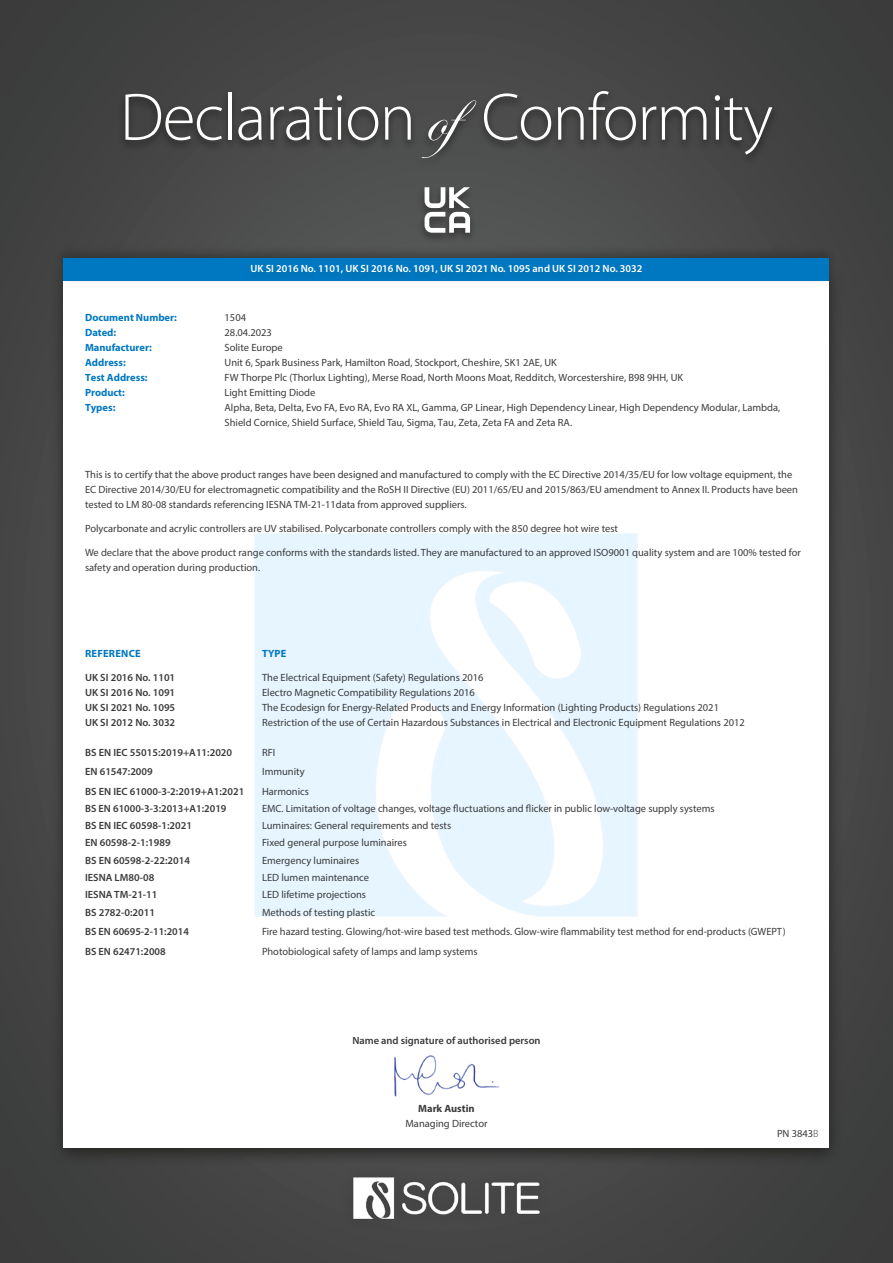
<style>
.page{position:relative;width:893px;height:1263px;background:#444}
.page>*{position:absolute;margin:0;border:0;box-sizing:border-box;transform-origin:0 0}
.t1{font:300 67.5px "Myriad Pro";letter-spacing:-.02em;color:#fff}
.t2{font:10.5px/15px "Myriad Pro";color:#3a3b3a}
.t3{font:600 10.5px "Myriad Pro";color:#3a3b3a}
.t4{font:700 10.5px "Myriad Pro";color:#0078c1}
.t5{font:600 10.5px "Myriad Pro";color:#fff}
.t6{font:700 10.5px "Myriad Pro";color:#3a3b3a}
.t7{font:700 10.5px "Myriad Pro";letter-spacing:.02em;color:#0078c1}
.s1{font-family:"Edwardian Script ITC";font-weight:400;font-size:75px}
.s2{font-weight:300}
</style>
<div class="page">
<div style="left:49px;top:264px;width:794px;height:903px;background:#1d1d1b;opacity:.8"></div>
<div style="left:64px;top:274px;width:765px;height:874px;background:#fff"></div>
<div style="left:55px;top:245px;width:781px;height:40px;background:#1d1d1b;opacity:.4"></div>
<div style="left:64px;top:258px;width:765px;height:23px;background:#0078c1"></div>
<img style="left:340px;top:1159px;width:213px;height:60px">
<img style="left:255px;top:533px;width:383px;height:383px">
<div style="left:417px;top:185px;width:60px;height:59px;background:#1d1d1b;opacity:.6"></div>
<svg style="left:425px;top:187px;width:45px;height:46px"></svg>
<div style="left:247px;top:264px;width:399px;height:18px;background:#0076bf"></div>
<img style="left:394px;top:1055px;width:106px;height:42px">
<h1 class="t1" style="left:120px;top:77px;width:655px">Declaration <span class="s1">of</span>Conformity</h1>
<p class="t5" style="left:250px;top:262px;width:393px">UK SI 2016 No. 1101, UK SI 2016 No. 1091, UK SI 2021 No. 1095 and UK SI 2012 No. 3032</p>
<p class="t4" style="left:85px;top:311px;width:93px">Document Number:</p>
<p class="t2" style="left:225px;top:310px;width:23px">1504</p>
<p class="t4" style="left:85px;top:326px;width:33px">Dated:</p>
<p class="t2" style="left:225px;top:325px;width:49px">28.04.2023</p>
<p class="t4" style="left:85px;top:341px;width:68px">Manufacturer:</p>
<p class="t2" style="left:225px;top:340px;width:60px">Solite Europe</p>
<p class="t4" style="left:85px;top:356px;width:42px">Address:</p>
<p class="t2" style="left:225px;top:355px;width:334px">Unit 6, Spark Business Park, Hamilton Road, Stockport, Cheshire, SK1 2AE, UK</p>
<p class="t4" style="left:85px;top:371px;width:64px">Test Address:</p>
<p class="t2" style="left:225px;top:370px;width:460px">FW Thorpe Plc (Thorlux Lighting), Merse Road, North Moons Moat, Redditch, Worcestershire, B98 9HH, UK</p>
<p class="t4" style="left:85px;top:386px;width:41px">Product:</p>
<p class="t2" style="left:225px;top:385px;width:92px">Light Emitting Diode</p>
<p class="t4" style="left:85px;top:401px;width:32px">Types:</p>
<p class="t2" style="left:225px;top:400px;width:557px">Alpha, Beta, Delta, Evo FA, Evo RA, Evo RA XL, Gamma, GP Linear, High Dependency Linear, High Dependency Modular, Lambda,<br>Shield Cornice, Shield Surface, Shield Tau, Sigma, Tau, Zeta, Zeta FA and Zeta RA.</p>
<p class="t2" style="left:85px;top:466px;width:714px">This is to certify that the above product ranges have been designed and manufactured to comply with the EC Directive 2014/35/EU for low voltage equipment, the<br>EC Directive 2014/30/EU for electromagnetic compatibility and the RoSH II Directive (EU) 2011/65/EU and 2015/863/EU amendment to Annex II. Products have been tested to LM 80-08 standards referencing IESNA TM-21-11data from approved suppliers.</p>
<p class="t2" style="left:85px;top:521px;width:534px">Polycarbonate and acrylic controllers are UV stabilised. Polycarbonate controllers comply with the 850 degree hot wire test</p>
<p class="t2" style="left:85px;top:545px;width:717px">We declare that the above product range conforms with the standards listed. They are manufactured to an approved ISO9001 quality system and are 100% tested for safety and operation during production.</p>
<p class="t7" style="left:85px;top:647px;width:57px">REFERENCE</p>
<p class="t4" style="left:262px;top:647px;width:26px">TYPE</p>
<p class="t3" style="left:85px;top:671px;width:92px">UK SI 2016 No. 1101</p>
<p class="t2" style="left:262px;top:670px;width:223px">The Electrical Equipment (Safety) Regulations 2016</p>
<p class="t3" style="left:85px;top:686px;width:92px">UK SI 2016 No. 1091</p>
<p class="t2" style="left:262px;top:685px;width:214px">Electro Magnetic Compatibility Regulations 2016</p>
<p class="t3" style="left:85px;top:701px;width:92px">UK SI 2021 No. 1095</p>
<p class="t2" style="left:262px;top:700px;width:458px">The Ecodesign for Energy-Related Products and Energy Information (Lighting Products) Regulations 2021</p>
<p class="t3" style="left:85px;top:716px;width:92px">UK SI 2012 No. 3032</p>
<p class="t2" style="left:262px;top:715px;width:484px">Restriction of the use of Certain Hazardous Substances in Electrical and Electronic Equipment Regulations 2012</p>
<p class="t3" style="left:85px;top:746px;width:149px">BS EN IEC 55015:2019+A11:2020</p>
<p class="t2" style="left:262px;top:745px;width:15px">RFI</p>
<p class="t3" style="left:85px;top:765px;width:69px">EN 61547:2009</p>
<p class="t2" style="left:262px;top:764px;width:44px">Immunity</p>
<p class="t3" style="left:85px;top:784px;width:161px">BS EN IEC 61000-3-2:2019+A1:2021</p>
<p class="t2" style="left:262px;top:783px;width:49px">Harmonics</p>
<p class="t3" style="left:85px;top:802px;width:143px">BS EN 61000-3-3:2013+A1:2019</p>
<p class="t2" style="left:262px;top:801px;width:454px">EMC. Limitation of voltage changes, voltage fluctuations and flicker in public low-voltage supply systems</p>
<p class="t3" style="left:85px;top:819px;width:108px">BS EN IEC 60598-1:2021</p>
<p class="t2" style="left:262px;top:818px;width:191px">Luminaires: General requirements and tests</p>
<p class="t3" style="left:85px;top:836px;width:87px">EN 60598-2-1:1989</p>
<p class="t2" style="left:262px;top:835px;width:146px">Fixed general purpose luminaires</p>
<p class="t3" style="left:85px;top:853px;width:106px">BS EN 60598-2-22:2014</p>
<p class="t2" style="left:262px;top:852px;width:99px">Emergency luminaires</p>
<p class="t3" style="left:85px;top:871px;width:71px">IESNA LM80-08</p>
<p class="t2" style="left:262px;top:870px;width:109px">LED lumen maintenance</p>
<p class="t3" style="left:85px;top:888px;width:74px">IESNA TM-21-11</p>
<p class="t2" style="left:262px;top:887px;width:106px">LED lifetime projections</p>
<p class="t3" style="left:85px;top:905px;width:72px">BS 2782-0:2011</p>
<p class="t2" style="left:262px;top:904px;width:115px">Methods of testing plastic</p>
<p class="t3" style="left:85px;top:925px;width:105px">BS EN 60695-2-11:2014</p>
<p class="t2" style="left:262px;top:924px;width:525px">Fire hazard testing. Glowing/hot-wire based test methods. Glow-wire flammability test method for end-products (GWEPT)</p>
<p class="t3" style="left:85px;top:944px;width:82px">BS EN 62471:2008</p>
<p class="t2" style="left:262px;top:943px;width:217px">Photobiological safety of lamps and lamp systems</p>
<p class="t3" style="left:352px;top:1033px;width:190px">Name and signature of authorised person</p>
<p class="t6" style="left:418px;top:1102px;width:58px">Mark Austin</p>
<p class="t2" style="left:405px;top:1116px;width:84px">Managing Director</p>
<p class="t2" style="left:777px;top:1126px;width:43px">PN 3843<span class="s2">B</span></p>
</div>
